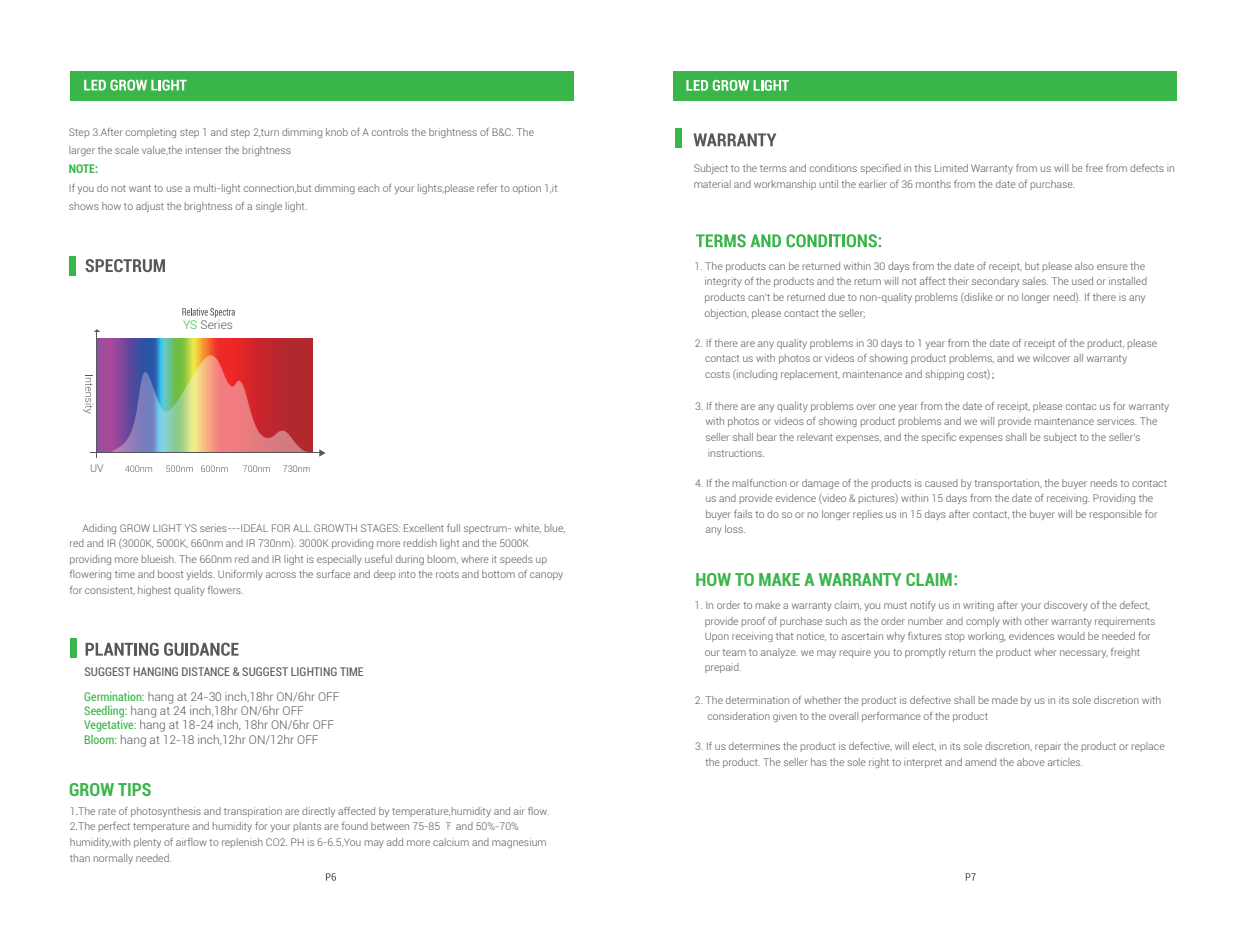
<style>
.page{position:relative;width:1246px;height:927px;background:#fff}
.page>*{position:absolute;margin:0;border:0;box-sizing:border-box;transform-origin:0 0}
.t1{font:700 condensed 18px "Roboto";color:#3ab54a}
.t2{font:300 12px/14.4px "Roboto";color:#57585a}
.t3{font:condensed 12px/24.6px "Roboto";color:#57585a}
.t4{font:700 condensed 12px "Roboto";color:#3ab54a}
.t5{font:300 10.5px/15.6px "Roboto";color:#57585a}
.t6{font:300 9px "Roboto";color:#57585a}
.s1{color:#3ab54a}
.s2{font-weight:300;font-stretch:normal}
.s3{font-weight:400;font-stretch:condensed;color:#3ab54a}
.s4{font-family:"Minion Pro";font-weight:400}
.s5{font-family:"Adobe Song Std"}
</style>
<div class="page">
<div style="left:71px;top:71px;width:503px;height:29px;background:#3ab54a"></div>
<svg style="left:84px;top:80px;width:103px;height:11px"></svg>
<div style="left:673px;top:71px;width:503px;height:30px;background:#3ab54a"></div>
<svg style="left:686px;top:80px;width:103px;height:11px"></svg>
<div style="left:69px;top:256px;width:6px;height:20px;background:#3ab54a"></div>
<svg style="left:86px;top:259px;width:79px;height:13px"></svg>
<div style="left:70px;top:638px;width:6px;height:20px;background:#3ab54a"></div>
<svg style="left:86px;top:643px;width:153px;height:13px"></svg>
<svg style="left:326px;top:873px;width:10px;height:8px"></svg>
<svg style="left:966px;top:873px;width:10px;height:8px"></svg>
<svg style="left:696px;top:234px;width:185px;height:13px"></svg>
<div style="left:676px;top:128px;width:6px;height:20px;background:#3ab54a"></div>
<svg style="left:693px;top:133px;width:83px;height:13px"></svg>
<svg style="left:182px;top:308px;width:53px;height:10px"></svg>
<hr style="left:90px;top:452px;width:229px;height:1px;background:#57585a">
<svg style="left:319px;top:449px;width:7px;height:8px"></svg>
<svg style="left:125px;top:465px;width:27px;height:7px"></svg>
<svg style="left:166px;top:465px;width:27px;height:7px"></svg>
<svg style="left:201px;top:465px;width:27px;height:7px"></svg>
<svg style="left:243px;top:465px;width:27px;height:7px"></svg>
<hr style="left:96px;top:331px;width:1px;height:127px;background:#57585a">
<svg style="left:83px;top:375px;width:11px;height:39px"></svg>
<img style="left:97px;top:339px;width:215px;height:113px">
<svg style="left:954px;top:575px;width:3px;height:10px"></svg>
<p class="t5" style="left:69px;top:122px;width:467px;line-height:18.6px">Step 3.After completing step 1 and step 2,turn dimming knob of A controls the brightness of B&amp;C. The larger the scale value,the intenser the brightness</p>
<p class="t4" style="left:69px;top:160px;width:31px">NOTE:</p>
<p class="t5" style="left:69px;top:178px;width:490px;line-height:18.6px">If you do not want to use a multi-light connection,but dimming each of your lights,please refer to option 1,it shows how to adjust the brightness of a single light.</p>
<p class="t2" style="left:183px;top:317px;width:51px"><span class="s1">YS</span> Series</p>
<p class="t5" style="left:90px;top:460px;width:15px">UV</p>
<p class="t6" style="left:283px;top:462px;width:29px">730nm</p>
<p class="t5" style="left:69px;top:520px;width:497px;text-indent:13px">Adiding GROW LIGHT YS series---IDEAL FOR ALL GROWTH STAGES: Excellent full spectrum- white, blue, red and IR (3000K, 5000K, 660nm and IR 730nm). 3000K providing more reddish light and the 5000K providing more blueish. The 660nm red and IR light is especially useful during bloom, where it speeds up flowering time and boost yields. Uniformly across the surface and deep into the roots and bottom of canopy for consistent, highest quality flowers.</p>
<p class="t3" style="left:84px;top:659px;width:281px">SUGGEST HANGING DISTANCE &amp; SUGGEST LIGHTING TIME<br><span class="s1">Germination:</span> <span class="s2">hang at 24-30 inch,18hr ON/6hr OFF</span></p>
<p class="t2" style="left:84px;top:703px;width:251px"><span class="s3">Seedling:</span> hang at 24 inch,18hr ON/6hr OFF<br><span class="s3">Vegetative:</span> hang at 18-24 inch, 18hr ON/6hr OFF<br><span class="s3">Bloom:</span> hang at 12-18 inch,12hr ON/12hr OFF</p>
<h1 class="t1" style="left:69px;top:777px;width:84px">GROW TIPS</h1>
<p class="t5" style="left:70px;top:803px;width:481px">1<span class="s4">.</span>The rate of photosynthesis and transpiration are directly affected by temperature,humidity and air flow.<br>2<span class="s4">.</span>The perfect temperature and humidity for your plants are found between 75-85 <span class="s5">℉</span> and 50%-70% humidity,with plenty of airflow to replenish CO2. PH is 6-6.5,You may add more calcium and magnesium than normally needed.</p>
<p class="t5" style="left:694px;top:160px;width:483px">Subject to the terms and conditions specified in this Limited Warranty from us will be free from defects in material and workmanship until the earlier of 36 months from the date of purchase.</p>
<p class="t5" style="left:704px;top:258px;width:444px;text-indent:-10px">1. The products can be returned within 30 days from the date of receipt, but please also ensure the integrity of the products and the return will not affect their secondary sales. The used or installed products can't be returned due to non-quality problems (dislike or no longer need). If there is any objection, please contact the seller;</p>
<p class="t5" style="left:705px;top:335px;width:454px;text-indent:-10px">2. If there are any quality problems in 30 days to 1 year from the date of receipt of the product, please contact us with photos or videos of showing product problems, and we wilcover all warranty<br>costs (including replacement, maintenance and shipping cost)<span class="s5">；</span></p>
<p class="t5" style="left:705px;top:398px;width:465px;text-indent:-10px">3. If there are any quality problems over one year from the date of receipt, please contac us for warranty with photos or videos of showing product problems and we will provide maintenance services. The seller shall bear the relevant expenses, and the specific expenses shall be subject to the seller's instructions.</p>
<p class="t5" style="left:705px;top:475px;width:463px;text-indent:-10px">4. If the malfunction or damage of the products is caused by transportation, the buyer needs to contact us and provide evidence (video &amp; pictures) within 15 days from the date of receiving. Providing the buyer fails to do so or no longer replies us in 15 days after contact, the buyer will be responsible for any loss.</p>
<h1 class="t1" style="left:695px;top:567px;width:259px">HOW TO MAKE A WARRANTY CLAIM</h1>
<p class="t5" style="left:705px;top:597px;width:452px;text-indent:-10px">1. In order to make a warranty claim, you must notify us in writing after your discovery of the defect, provide proof of purchase such as the order number and comply with other warranty requirements Upon receiving that notice, to ascertain why fixtures stop working, evidences would be needed for our team to analyze. we may require you to promptly return the product wher necessary, freight prepaid.</p>
<p class="t5" style="left:707px;top:692px;width:455px;text-indent:-13px">2. The determination of whether the product is defective shall be made by us in its sole discretion with consideration given to the overall performance of the product</p>
<p class="t5" style="left:705px;top:739px;width:461px;text-indent:-10px">3. If us determines the product is defective, will elect, in its sole discretion, repair the product or replace the product. The seller has the sole right to interpret and amend the above articles.</p>
</div>
